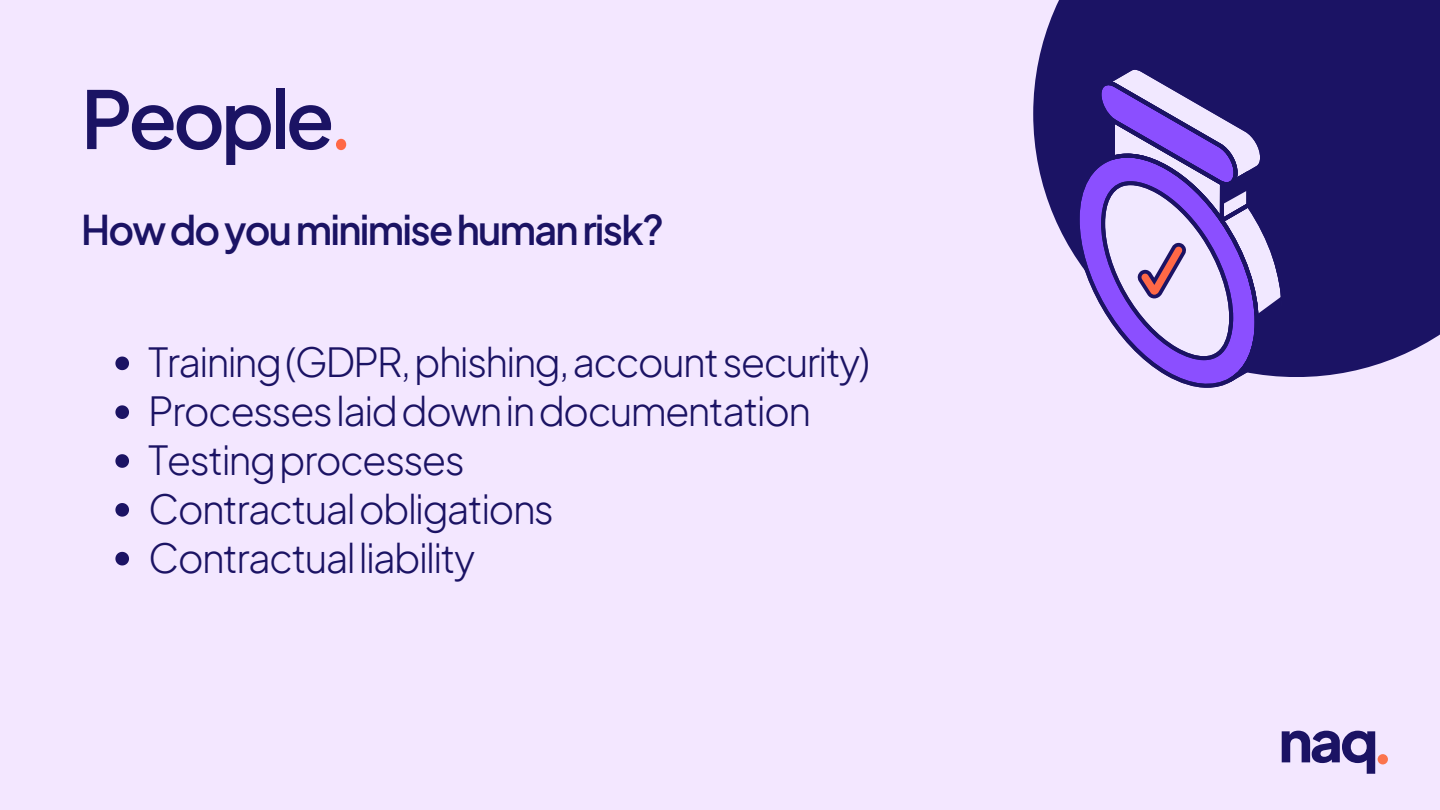
<style>
.page{position:relative;width:1440px;height:810px;background:#f3e7ff}
.page>*{position:absolute;margin:0;border:0;box-sizing:border-box;transform-origin:0 0}
.t1{font:600 79.5px "Plus Jakarta Sans";letter-spacing:-.05em;color:#1b1364}
.t2{font:300 39.6px "Plus Jakarta Sans";letter-spacing:-.045em;color:#1b1364}
.t3{font:600 39.6px "Plus Jakarta Sans";letter-spacing:-.045em;color:#1b1364}
.s1{font-family:"Lora";font-weight:400;font-size:87.5px;color:#ff6846}
</style>
<div class="page">
<div style="left:1033px;top:0;width:407px;height:377px;background:#1b1364"></div>
<svg style="left:115px;top:357px;width:14px;height:13px"></svg>
<svg style="left:115px;top:405px;width:14px;height:14px"></svg>
<svg style="left:115px;top:454px;width:14px;height:14px"></svg>
<svg style="left:115px;top:503px;width:14px;height:14px"></svg>
<svg style="left:115px;top:552px;width:14px;height:13px"></svg>
<svg style="left:1282px;top:731px;width:93px;height:43px"></svg>
<div style="left:1378px;top:754px;width:10px;height:10px;background:#fb744d;border-radius:50%"></div>
<svg style="left:1075px;top:69px;width:210px;height:319px"></svg>
<p class="t1" style="left:81px;top:67px;width:272px">People<span class="s1">.</span></p>
<p class="t3" style="left:81px;top:204px;width:585px">Howdoyouminimisehumanrisk?</p>
<p class="t2" style="left:148px;top:336px;width:723px">Training(GDPR,phishing,accountsecurity)</p>
<p class="t2" style="left:148px;top:385px;width:664px">Processeslaiddownindocumentation</p>
<p class="t2" style="left:148px;top:434px;width:318px">Testingprocesses</p>
<p class="t2" style="left:148px;top:483px;width:407px">Contractualobligations</p>
<p class="t2" style="left:148px;top:532px;width:328px">Contractualliability</p>
</div>
